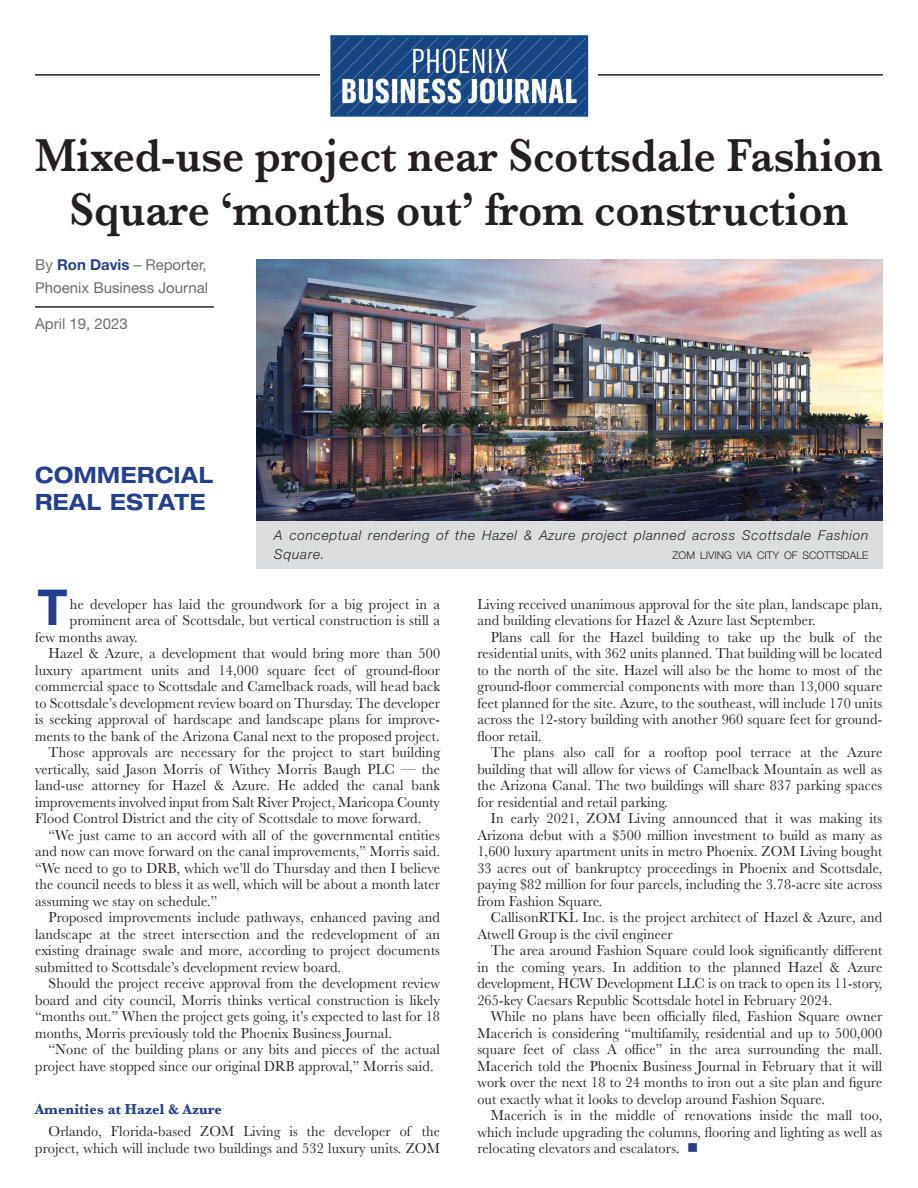
<style>
.page{position:relative;width:918px;height:1188px;background:#fff}
.page>*{position:absolute;margin:0;border:0;box-sizing:border-box;transform-origin:0 0}
.t1{font:700 49.5px "Helvetica Neue LT Std";color:#253f8e}
.t2{font:600 48px/54px "Baskerville";color:#231f20;text-align:center;scale:.9 1}
.t3{font:700 expanded 22.5px/27px "Helvetica Neue LT Std";letter-spacing:.03em;color:#253f8e;scale:.9 1}
.t4{font:15px/16.5px "Baskerville";letter-spacing:.01em;color:#231f20;text-align:justify;scale:.95 1}
.t5{font:15px/22.5px "Helvetica Neue LT Std";color:#6c6d70}
.t6{font:700 15px "Baskerville";letter-spacing:.01em;color:#253f8e;scale:.95 1}
.t7{font:italic 300 13.5px/19.5px "Helvetica Neue LT Std";letter-spacing:.06em;color:#231f20}
.t8{font:300 10.5px "Helvetica Neue LT Std";color:#231f20}
.s1{font-weight:700;color:#253f8e}
.s2{color:#253f8e}
</style>
<div class="page">
<div style="left:256px;top:459px;width:627px;height:110px;background:#dcdddf"></div>
<img style="left:256px;top:259px;width:627px;height:262px">
<hr style="left:35px;top:74px;width:848px;height:2px;background:#231f20">
<hr style="left:35px;top:306px;width:179px;height:2px;background:#231f20">
<img style="left:320px;top:35px;width:277px;height:82px">
<h2 class="t2" style="left:35px;top:128px;width:944px">Mixed-use project near Scottsdale Fashion<br>Square ‘months out’ from construction</h2>
<p class="t5" style="left:35px;top:254px;width:175px">By <span class="s1">Ron Davis</span> – Reporter,<br>Phoenix Business Journal</p>
<p class="t5" style="left:35px;top:312px;width:94px">April 19, 2023</p>
<h3 class="t3" style="left:35px;top:461px;width:200px">COMMERCIAL<br>REAL ESTATE</h3>
<p class="t7" style="left:274px;top:525px;width:596px">A conceptual rendering of the Hazel &amp; Azure project planned across Scottsdale Fashion<br>Square.</p>
<p class="t8" style="left:673px;top:549px;width:197px">ZOM LIVING VIA CITY OF SCOTTSDALE</p>
<h1 class="t1" style="left:37px;top:577px;width:32px">T</h1>
<p class="t4" style="left:70px;top:596px;width:391px">he developer has laid the groundwork for a big project in a</p>
<p class="t4" style="left:70px;top:612px;width:391px">prominent area of Scottsdale, but vertical construction is still a</p>
<p class="t4" style="left:35px;top:629px;width:109px">few months away.</p>
<p class="t4" style="left:49px;top:645px;width:414px">Hazel &amp; Azure, a development that would bring more than 500</p>
<p class="t4" style="left:35px;top:662px;width:428px">luxury apartment units and 14,000 square feet of ground-floor</p>
<p class="t4" style="left:35px;top:678px;width:428px">commercial space to Scottsdale and Camelback roads, will head back</p>
<p class="t4" style="left:35px;top:695px;width:428px">to Scottsdale’s development review board on Thursday. The developer</p>
<p class="t4" style="left:35px;top:711px;width:428px">is seeking approval of hardscape and landscape plans for improve-</p>
<p class="t4" style="left:35px;top:728px;width:427px">ments to the bank of the Arizona Canal next to the proposed project.</p>
<p class="t4" style="left:49px;top:744px;width:414px">Those approvals are necessary for the project to start building</p>
<p class="t4" style="left:35px;top:761px;width:428px">vertically, said Jason Morris of Withey Morris Baugh PLC — the</p>
<p class="t4" style="left:35px;top:777px;width:428px">land-use attorney for Hazel &amp; Azure. He added the canal bank</p>
<p class="t4" style="left:35px;top:794px;width:428px">improvements involved input from Salt River Project, Maricopa County</p>
<p class="t4" style="left:35px;top:810px;width:408px">Flood Control District and the city of Scottsdale to move forward.</p>
<p class="t4" style="left:49px;top:827px;width:414px">“We just came to an accord with all of the governmental entities</p>
<p class="t4" style="left:35px;top:843px;width:428px">and now can move forward on the canal improvements,” Morris said.</p>
<p class="t4" style="left:35px;top:860px;width:428px">“We need to go to DRB, which we’ll do Thursday and then I believe</p>
<p class="t4" style="left:35px;top:876px;width:428px">the council needs to bless it as well, which will be about a month later</p>
<p class="t4" style="left:35px;top:893px;width:193px">assuming we stay on schedule.”</p>
<p class="t4" style="left:49px;top:909px;width:414px">Proposed improvements include pathways, enhanced paving and</p>
<p class="t4" style="left:35px;top:926px;width:428px">landscape at the street intersection and the redevelopment of an</p>
<p class="t4" style="left:35px;top:942px;width:428px">existing drainage swale and more, according to project documents</p>
<p class="t4" style="left:35px;top:959px;width:324px">submitted to Scottsdale’s development review board.</p>
<p class="t4" style="left:49px;top:975px;width:414px">Should the project receive approval from the development review</p>
<p class="t4" style="left:35px;top:992px;width:428px">board and city council, Morris thinks vertical construction is likely</p>
<p class="t4" style="left:35px;top:1008px;width:428px">“months out.” When the project gets going, it’s expected to last for 18</p>
<p class="t4" style="left:35px;top:1025px;width:377px">months, Morris previously told the Phoenix Business Journal.</p>
<p class="t4" style="left:49px;top:1041px;width:414px">“None of the building plans or any bits and pieces of the actual</p>
<p class="t4" style="left:35px;top:1058px;width:421px">project have stopped since our original DRB approval,” Morris said.</p>
<p class="t6" style="left:35px;top:1098px;width:198px">Amenities at Hazel &amp; Azure</p>
<p class="t4" style="left:35px;top:1123px;width:428px;text-align:right">Orlando, Florida-based ZOM Living is the developer of the project, which will include two buildings and 532 luxury units. ZOM</p>
<p class="t4" style="left:477px;top:596px;width:428px">Living received unanimous approval for the site plan, landscape plan, and building elevations for Hazel &amp; Azure last September.</p>
<p class="t4" style="left:477px;top:629px;width:428px;text-indent:13px">Plans call for the Hazel building to take up the bulk of the residential units, with 362 units planned. That building will be located to the north of the site. Hazel will also be the home to most of the ground-floor commercial components with more than 13,000 square feet planned for the site. Azure, to the southeast, will include 170 units across the 12-story building with another 960 square feet for ground&shy;floor retail.</p>
<p class="t4" style="left:477px;top:744px;width:428px;text-indent:13px">The plans also call for a rooftop pool terrace at the Azure building that will allow for views of Camelback Mountain as well as the Arizona Canal. The two buildings will share 837 parking spaces for residential and retail parking.</p>
<p class="t4" style="left:477px;top:810px;width:428px;text-indent:13px">In early 2021, ZOM Living announced that it was making its Arizona debut with a $500 million investment to build as many as 1,600 luxury apartment units in metro Phoenix. ZOM Living bought 33 acres out of bankruptcy proceedings in Phoenix and Scottsdale, paying $82 million for four parcels, including the 3.78-acre site across from Fashion Square.</p>
<p class="t4" style="left:477px;top:909px;width:428px;text-indent:13px">CallisonRTKL Inc. is the project architect of Hazel &amp; Azure, and<br>Atwell Group is the civil engineer</p>
<p class="t4" style="left:477px;top:942px;width:428px;text-indent:13px">The area around Fashion Square could look significantly different in the coming years. In addition to the planned Hazel &amp; Azure development, HCW Development LLC is on track to open its 11-story, 265-key Caesars Republic Scottsdale hotel in February 2024.</p>
<p class="t4" style="left:477px;top:1008px;width:428px;text-indent:13px">While no plans have been officially filed, Fashion Square owner Macerich is considering “multifamily, residential and up to 500,000 square feet of class A office” in the area surrounding the mall.<br>Macerich told the Phoenix Business Journal in February that it will work over the next 18 to 24 months to iron out a site plan and figure out exactly what it looks to develop around Fashion Square.</p>
<p class="t4" style="left:477px;top:1107px;width:428px;text-indent:13px">Macerich is in the middle of renovations inside the mall too, which include upgrading the columns, flooring and lighting as well as relocating elevators and escalators. <span class="s2">■</span></p>
</div>
